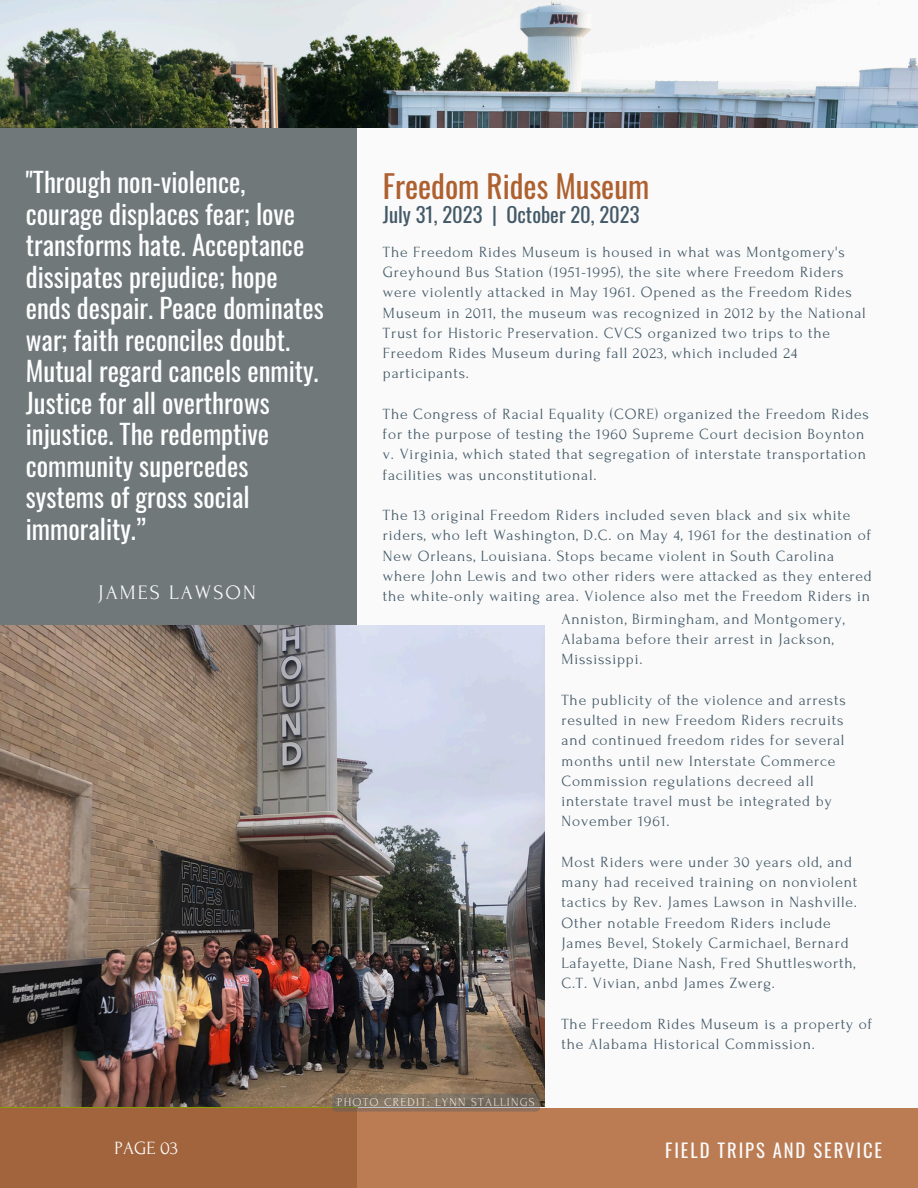
<style>
.page{position:relative;width:918px;height:1188px;background:#fafafa}
.page>*{position:absolute;margin:0;border:0;box-sizing:border-box;transform-origin:0 0}
.t1{font:31.2px "Oswald";color:#ae602f}
.t2{font:26.85px/31.5px "Oswald";color:#feffff}
.t3{font:20.55px "Oswald";color:#435967}
.t4{font:20.4px "Forum";letter-spacing:.1em;color:#fafafa}
.t5{font:18.75px "Oswald";letter-spacing:.1em;color:#fafafa}
.t6{font:18.75px "Forum";color:#fefefe}
.t7{font:15.6px/20.2px "Forum";letter-spacing:.05em;color:#435967}
.t8{font:12px "Forum";letter-spacing:.1em;color:#feffff}
</style>
<div class="page">
<div style="left:0;top:104px;width:357px;height:1084px;background:#71787a"></div>
<div style="left:0;top:1108px;width:918px;height:80px;background:linear-gradient(to right,#9f623a,#c3825a)"></div>
<img style="left:0;top:0;width:918px;height:127px">
<img style="left:0;top:625px;width:544px;height:482px">
<div style="left:332px;top:1094px;width:208px;height:18px;background:#435967;border-radius:4px;opacity:.45"></div>
<h4 class="t2" style="left:26px;top:165px;width:299px">"Through non-violence, courage displaces fear; love transforms hate. Acceptance dissipates prejudice; hope ends despair. Peace dominates war; faith reconciles doubt.<br>Mutual regard cancels enmity.<br>Justice for all overthrows injustice. The redemptive community supercedes systems of gross social immorality.”</h4>
<h4 class="t4" style="left:98px;top:582px;width:159px">JAMES LAWSON</h4>
<h1 class="t1" style="left:383px;top:161px;width:268px">Freedom Rides Museum</h1>
<h1 class="t3" style="left:383px;top:199px;width:258px">July 31, 2023 | October 20, 2023</h1>
<h2 class="t7" style="left:383px;top:242px;width:484px">The Freedom Rides Museum is housed in what was Montgomery's Greyhound Bus Station (1951-1995), the site where Freedom Riders were violently attacked in May 1961. Opened as the Freedom Rides Museum in 2011, the museum was recognized in 2012 by the National Trust for Historic Preservation. CVCS organized two trips to the Freedom Rides Museum during fall 2023, which included 24 participants.</h2>
<h3 class="t7" style="left:383px;top:404px;width:487px">The Congress of Racial Equality (CORE) organized the Freedom Rides for the purpose of testing the 1960 Supreme Court decision Boynton v. Virginia, which stated that segregation of interstate transportation facilities was unconstitutional.</h3>
<h4 class="t7" style="left:383px;top:505px;width:490px">The 13 original Freedom Riders included seven black and six white riders, who left Washington, D.C. on May 4, 1961 for the destination of New Orleans, Louisiana. Stops became violent in South Carolina where John Lewis and two other riders were attacked as they entered the white-only waiting area. Violence also met the Freedom Riders in</h4>
<h4 class="t7" style="left:562px;top:609px;width:285px">Anniston, Birmingham, and Montgomery,<br>Alabama before their arrest in Jackson,<br>Mississippi.</h4>
<h4 class="t7" style="left:562px;top:690px;width:286px">The publicity of the violence and arrests resulted in new Freedom Riders recruits and continued freedom rides for several months until new Interstate Commerce Commission regulations decreed all interstate travel must be integrated by November 1961.</h4>
<p class="t7" style="left:562px;top:852px;width:297px">Most Riders were under 30 years old, and many had received training on nonviolent tactics by Rev. James Lawson in Nashville.<br>Other notable Freedom Riders include James Bevel, Stokely Carmichael, Bernard Lafayette, Diane Nash, Fred Shuttlesworth, C.T. Vivian, anbd James Zwerg.</p>
<h2 class="t7" style="left:562px;top:1014px;width:312px">The Freedom Rides Museum is a property of the Alabama Historical Commission.</h2>
<p class="t8" style="left:337px;top:1096px;width:199px">PHOTO CREDIT: LYNN STALLINGS</p>
<h4 class="t6" style="left:115px;top:1138px;width:65px">PAGE 03</h4>
<h4 class="t5" style="left:665px;top:1135px;width:218px">FIELD TRIPS AND SERVICE</h4>
</div>
